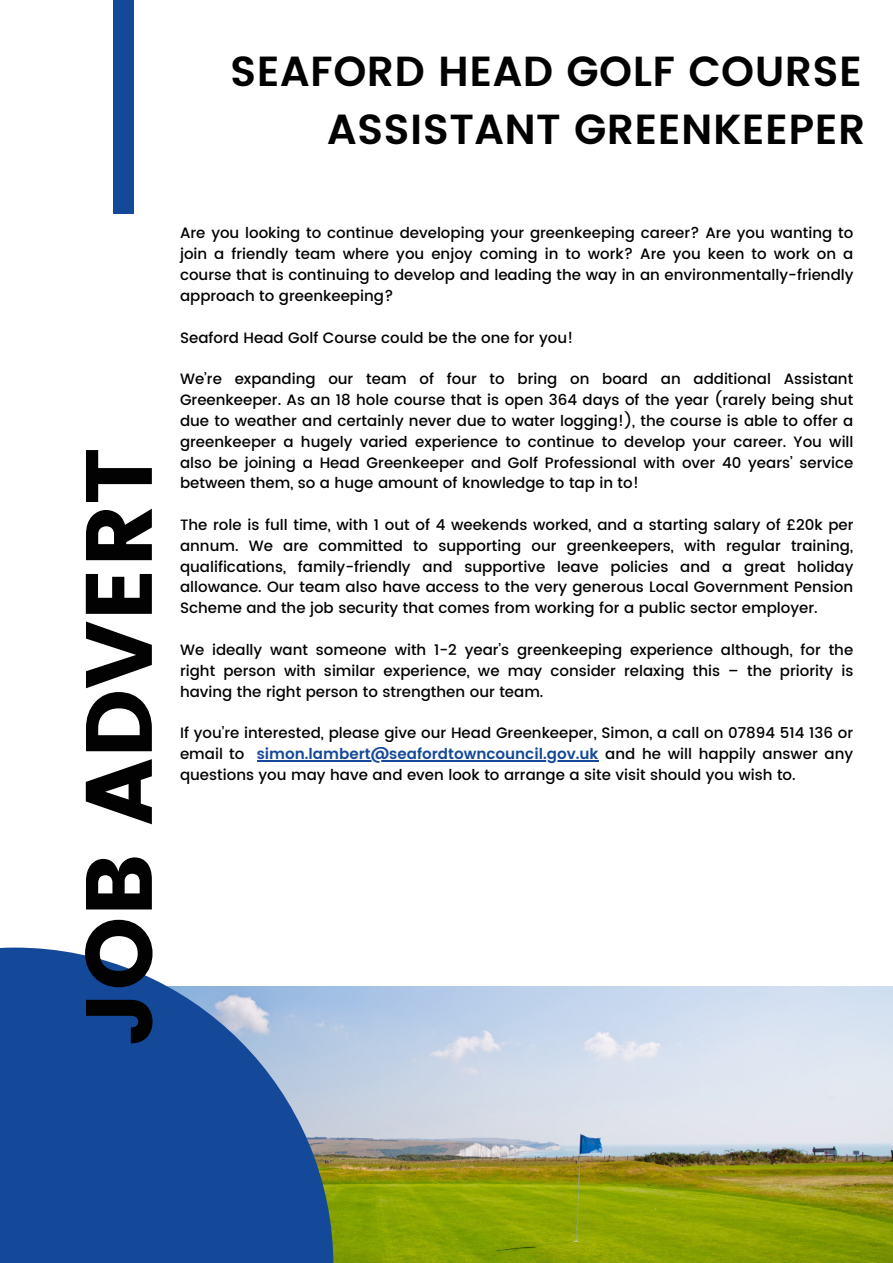
<style>
.page{position:relative;width:893px;height:1263px;background:#fff}
.page>*{position:absolute;margin:0;border:0;box-sizing:border-box;transform-origin:0 0}
.t1{font:93.75px "Poppins";color:#020202}
.t2{font:600 42px "Poppins";letter-spacing:.01em;color:#020202}
.t3{font:500 15px/20.9px "Poppins";color:#020202;text-align:justify}
.s1{font-weight:600;color:#144999}
</style>
<div class="page">
<img style="left:333px;top:986px;width:560px;height:277px">
<svg style="left:0;top:947px;width:333px;height:316px;background:#3a66a8"></svg>
<div style="left:114px;top:0;width:20px;height:214px;background:#144999"></div>
<hr style="left:257px;top:760px;width:341px;height:1px;background:#144999">
<p class="t2" style="left:230px;top:47px;width:633px">SEAFORD HEAD GOLF COURSE</p>
<p class="t2" style="left:327px;top:105px;width:540px">ASSISTANT GREENKEEPER</p>
<p class="t1" style="left:65px;top:1046px;width:600px;rotate:-90deg">JOB ADVERT</p>
<p class="t3" style="left:180px;top:223px;width:675px">Are you looking to continue developing your greenkeeping career? Are you wanting to join a friendly team where you enjoy coming in to work? Are you keen to work on a course that is continuing to develop and leading the way in an environmentally-friendly approach to greenkeeping?</p>
<p class="t3" style="left:180px;top:327px;width:395px">Seaford Head Golf Course could be the one for you!</p>
<p class="t3" style="left:180px;top:369px;width:675px">We’re expanding our team of four to bring on board an additional Assistant Greenkeeper. As an 18 hole course that is open 364 days of the year (rarely being shut due to weather and certainly never due to water logging!), the course is able to offer a greenkeeper a hugely varied experience to continue to develop your career. You will also be joining a Head Greenkeeper and Golf Professional with over 40 years’ service between them, so a huge amount of knowledge to tap in to!</p>
<p class="t3" style="left:180px;top:514px;width:675px">The role is full time, with 1 out of 4 weekends worked, and a starting salary of £20k per annum. We are committed to supporting our greenkeepers, with regular training, qualifications, family-friendly and supportive leave policies and a great holiday allowance. Our team also have access to the very generous Local Government Pension Scheme and the job security that comes from working for a public sector employer.</p>
<p class="t3" style="left:180px;top:639px;width:675px">We ideally want someone with 1-2 year’s greenkeeping experience although, for the right person with similar experience, we may consider relaxing this – the priority is having the right person to strengthen our team.</p>
<p class="t3" style="left:180px;top:723px;width:674px">If you’re interested, please give our Head Greenkeeper, Simon, a call on 07894 514 136 or email to <span class="s1">simon.lambert@seafordtowncouncil.gov.uk</span> and he will happily answer any questions you may have and even look to arrange a site visit should you wish to.</p>
</div>
